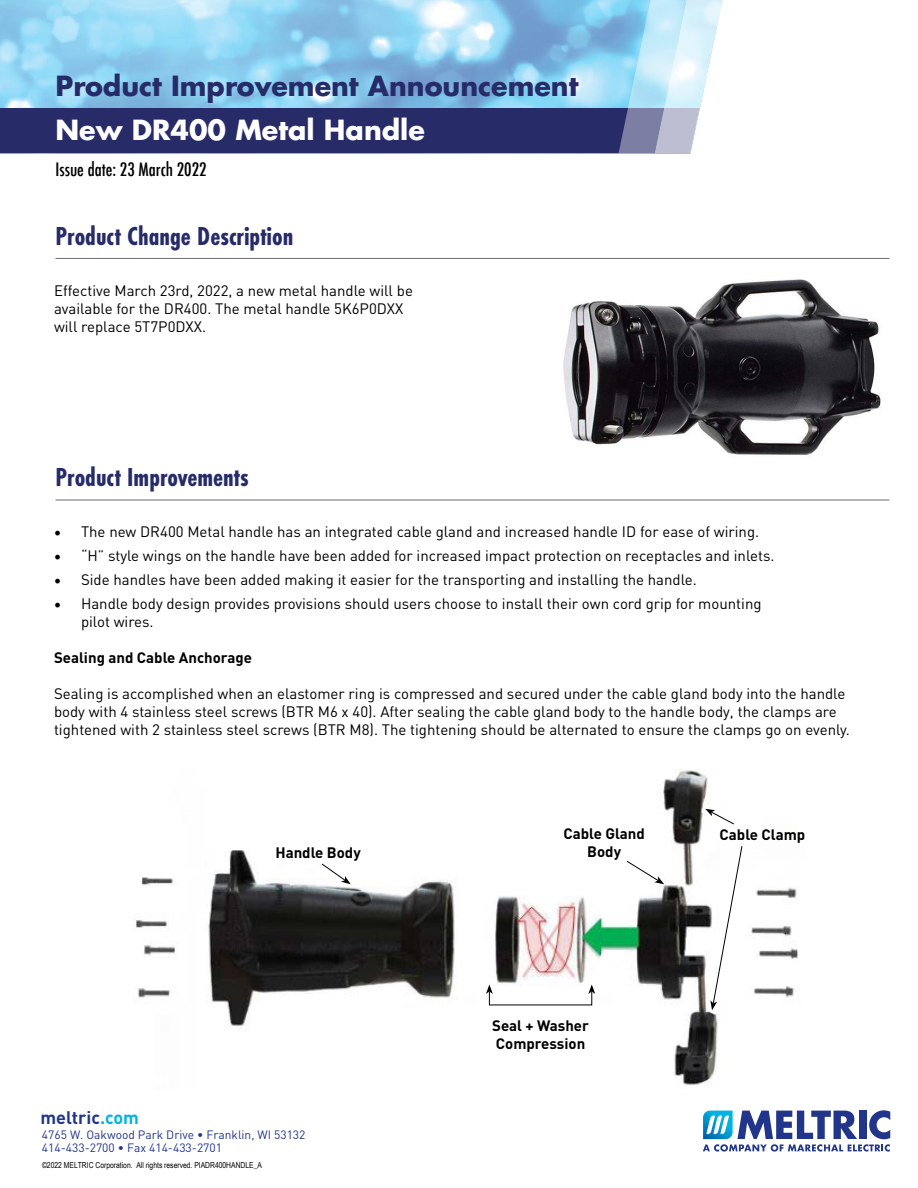
<style>
.page{position:relative;width:918px;height:1188px;background:#fff}
.page>*{position:absolute;margin:0;border:0;box-sizing:border-box;transform-origin:0 0}
.t1{font:700 27px "Futura PT Cond";color:#272b68}
.t2{font:700 27px "Futura";color:#272b68}
.t3{font:700 27px "Futura";color:#fff}
.t4{font:500 condensed 18px "Futura";color:#000}
.t5{font:700 18px "DIN";color:#21368b}
.t6{font:15px/18px "DIN";color:#000}
.t7{font:700 15px/18px "DIN";color:#000;text-align:center}
.t8{font:12px/13.5px "DIN";color:#21368b}
.t9{font:8.25px "Arial Narrow";color:#000}
.s1{font-family:"Minion Pro";font-size:18px}
.s2{color:#00b3e4}
</style>
<div class="page">
<svg style="left:0;top:0;width:723px;height:153px;background:#7da5cb"></svg>
<svg style="left:703px;top:1110px;width:187px;height:42px"></svg>
<img style="left:563px;top:279px;width:318px;height:176px">
<hr style="left:56px;top:500px;width:834px;height:1px;background:#6d6e71">
<hr style="left:56px;top:258px;width:834px;height:1px;background:#6d6e71">
<img style="left:135px;top:770px;width:663px;height:316px">
<svg style="left:321px;top:863px;width:30px;height:21px"></svg>
<svg style="left:626px;top:860px;width:38px;height:24px"></svg>
<svg style="left:705px;top:809px;width:30px;height:16px"></svg>
<svg style="left:710px;top:845px;width:33px;height:165px"></svg>
<svg style="left:486px;top:984px;width:7px;height:10px"></svg>
<svg style="left:588px;top:984px;width:7px;height:10px"></svg>
<p class="t2" style="left:56px;top:67px;width:525px">Product Improvement Announcement</p>
<p class="t3" style="left:56px;top:111px;width:371px">New DR400 Metal Handle</p>
<p class="t4" style="left:56px;top:157px;width:153px">Issue date: 23 March 2022</p>
<p class="t1" style="left:56px;top:220px;width:239px">Product Change Description</p>
<p class="t6" style="left:54px;top:281px;width:360px">Effective March 23rd, 2022, a new metal handle will be available for the DR400. The metal handle 5K6P0DXX will replace 5T7P0DXX.</p>
<p class="t1" style="left:56px;top:462px;width:195px">Product Improvements</p>
<p class="t6" style="left:54px;top:523px;width:707px"><span class="s1">•</span> The new DR400 Metal handle has an integrated cable gland and increased handle ID for ease of wiring.</p>
<p class="t6" style="left:54px;top:547px;width:722px"><span class="s1">•</span> “H” style wings on the handle have been added for increased impact protection on receptacles and inlets.</p>
<p class="t6" style="left:54px;top:571px;width:644px"><span class="s1">•</span> Side handles have been added making it easier for the transporting and installing the handle.</p>
<p class="t6" style="left:81px;top:595px;width:682px;text-indent:-27px"><span class="s1">•</span> Handle body design provides provisions should users choose to install their own cord grip for mounting pilot wires.</p>
<p class="t7" style="left:54px;top:648px;width:200px">Sealing and Cable Anchorage</p>
<p class="t6" style="left:54px;top:685px;width:797px">Sealing is accomplished when an elastomer ring is compressed and secured under the cable gland body into the handle body with 4 stainless steel screws (BTR M6 x 40). After sealing the cable gland body to the handle body, the clamps are tightened with 2 stainless steel screws (BTR M8). The tightening should be alternated to ensure the clamps go on evenly.</p>
<p class="t7" style="left:275px;top:843px;width:87px">Handle Body</p>
<p class="t5" style="left:40px;top:1106px;width:100px">meltric<span class="s2">.com</span></p>
<p class="t8" style="left:42px;top:1127px;width:265px">4765 W. Oakwood Park Drive • Franklin, WI 53132<br>414-433-2700 • Fax 414-433-2701</p>
<p class="t9" style="left:42px;top:1159px;width:222px">©2022 MELTRIC Corporation. All rights reserved. PIADR400HANDLE_A</p>
<p class="t7" style="left:563px;top:824px;width:83px">Cable Gland<br>Body</p>
<p class="t7" style="left:720px;top:825px;width:87px">Cable Clamp</p>
<p class="t7" style="left:492px;top:1016px;width:98px">Seal + Washer</p>
<p class="t7" style="left:496px;top:1034px;width:91px">Compression</p>
</div>
